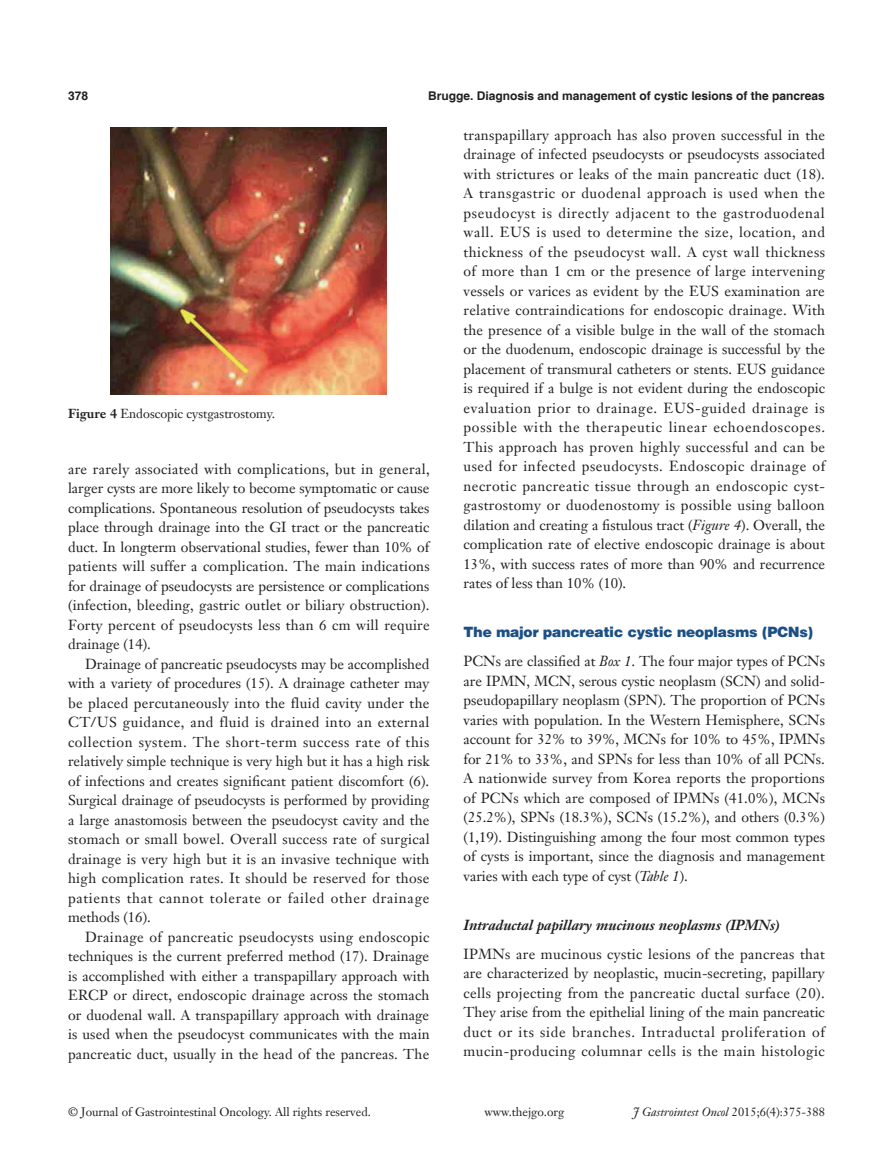
<style>
.page{position:relative;width:893px;height:1170px;background:#fff}
.page>*{position:absolute;margin:0;border:0;box-sizing:border-box;transform-origin:0 0}
.t1{font:14.25px/19.5px "Janson Text LT";letter-spacing:.015em;color:#231f20;text-align:justify}
.t2{font:italic 700 14.25px "Janson Text LT";color:#231f20}
.t3{font:900 14.25px "Helvetica";color:#1c5085}
.t4{font:12.75px "Janson Text LT";color:#231f20}
.t5{font:12px "Janson Text LT";color:#231f20}
.t6{font:700 12px "Helvetica";color:#231f20}
.t7{font:italic 12px "Janson Text LT";color:#231f20}
.s1{font-weight:700}
.s2{font-style:italic}
.s3{font-style:normal}
</style>
<div class="page">
<img style="left:111px;top:128px;width:276px;height:266px">
<p class="t6" style="left:68px;top:88px;width:22px">378</p>
<p class="t6" style="left:428px;top:88px;width:398px">Brugge. Diagnosis and management of cystic lesions of the pancreas</p>
<p class="t4" style="left:68px;top:405px;width:209px"><span class="s1">Figure 4</span> Endoscopic cystgastrostomy.</p>
<p class="t1" style="left:68px;top:459px;width:363px">are rarely associated with complications, but in general, larger cysts are more likely to become symptomatic or cause complications. Spontaneous resolution of pseudocysts takes place through drainage into the GI tract or the pancreatic duct. In longterm observational studies, fewer than 10% of patients will suffer a complication. The main indications for drainage of pseudocysts are persistence or complications (infection, bleeding, gastric outlet or biliary obstruction).<br>Forty percent of pseudocysts less than 6 cm will require drainage (14).</p>
<p class="t1" style="left:68px;top:654px;width:363px;text-indent:17px">Drainage of pancreatic pseudocysts may be accomplished with a variety of procedures (15). A drainage catheter may be placed percutaneously into the fluid cavity under the CT/US guidance, and fluid is drained into an external collection system. The short-term success rate of this relatively simple technique is very high but it has a high risk of infections and creates significant patient discomfort (6).<br>Surgical drainage of pseudocysts is performed by providing a large anastomosis between the pseudocyst cavity and the stomach or small bowel. Overall success rate of surgical drainage is very high but it is an invasive technique with high complication rates. It should be reserved for those patients that cannot tolerate or failed other drainage methods (16).</p>
<p class="t1" style="left:68px;top:927px;width:363px;text-indent:17px">Drainage of pancreatic pseudocysts using endoscopic techniques is the current preferred method (17). Drainage is accomplished with either a transpapillary approach with ERCP or direct, endoscopic drainage across the stomach or duodenal wall. A transpapillary approach with drainage is used when the pseudocyst communicates with the main pancreatic duct, usually in the head of the pancreas. The</p>
<p class="t1" style="left:463px;top:125px;width:363px">transpapillary approach has also proven successful in the drainage of infected pseudocysts or pseudocysts associated with strictures or leaks of the main pancreatic duct (18).<br>A transgastric or duodenal approach is used when the pseudocyst is directly adjacent to the gastroduodenal wall. EUS is used to determine the size, location, and thickness of the pseudocyst wall. A cyst wall thickness of more than 1 cm or the presence of large intervening vessels or varices as evident by the EUS examination are relative contraindications for endoscopic drainage. With the presence of a visible bulge in the wall of the stomach or the duodenum, endoscopic drainage is successful by the placement of transmural catheters or stents. EUS guidance is required if a bulge is not evident during the endoscopic evaluation prior to drainage. EUS-guided drainage is possible with the therapeutic linear echoendoscopes.<br>This approach has proven highly successful and can be used for infected pseudocysts. Endoscopic drainage of necrotic pancreatic tissue through an endoscopic cyst&shy;gastrostomy or duodenostomy is possible using balloon dilation and creating a fistulous tract (<span class="s2">Figure 4</span>). Overall, the complication rate of elective endoscopic drainage is about 13%, with success rates of more than 90% and recurrence rates of less than 10% (10).</p>
<p class="t3" style="left:463px;top:622px;width:351px">The major pancreatic cystic neoplasms (PCNs)</p>
<p class="t1" style="left:463px;top:651px;width:363px">PCNs are classified at <span class="s2">Box 1</span>. The four major types of PCNs are IPMN, MCN, serous cystic neoplasm (SCN) and solid&shy;pseudopapillary neoplasm (SPN). The proportion of PCNs varies with population. In the Western Hemisphere, SCNs account for 32% to 39%, MCNs for 10% to 45%, IPMNs for 21% to 33%, and SPNs for less than 10% of all PCNs.<br>A nationwide survey from Korea reports the proportions of PCNs which are composed of IPMNs (41.0%), MCNs (25.2%), SPNs (18.3%), SCNs (15.2%), and others (0.3%) (1,19). Distinguishing among the four most common types of cysts is important, since the diagnosis and management varies with each type of cyst (<span class="s2">Table 1</span>).</p>
<p class="t2" style="left:463px;top:915px;width:318px">Intraductal papillary mucinous neoplasms (IPMNs)</p>
<p class="t1" style="left:463px;top:944px;width:363px">IPMNs are mucinous cystic lesions of the pancreas that are characterized by neoplastic, mucin-secreting, papillary cells projecting from the pancreatic ductal surface (20).<br>They arise from the epithelial lining of the main pancreatic duct or its side branches. Intraductal proliferation of mucin-producing columnar cells is the main histologic</p>
<p class="t5" style="left:68px;top:1104px;width:304px">© Journal of Gastrointestinal Oncology. All rights reserved.</p>
<p class="t5" style="left:484px;top:1104px;width:81px">www.thejgo.org</p>
<p class="t7" style="left:633px;top:1104px;width:193px">J Gastrointest Oncol <span class="s3">2015;6(4):375-388</span></p>
</div>
